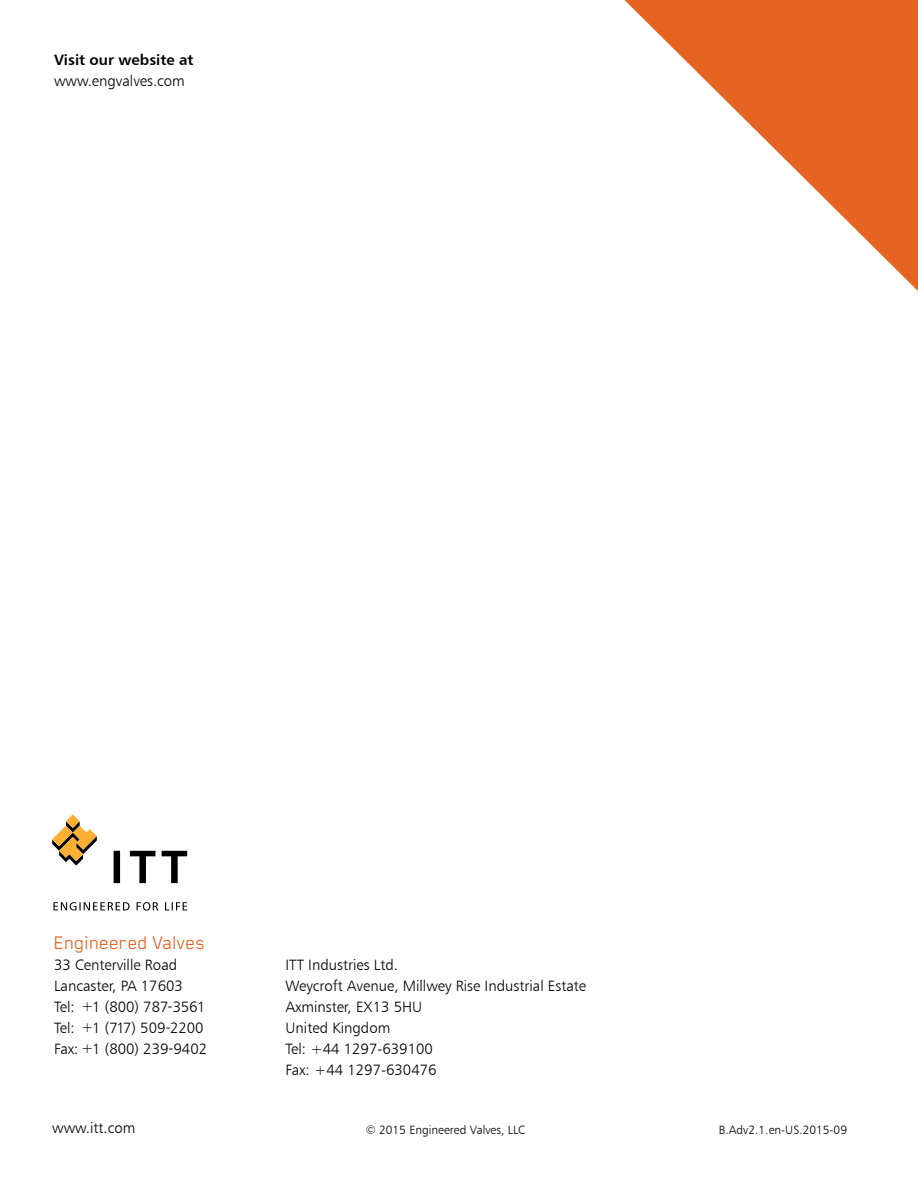
<style>
.page{position:relative;width:918px;height:1188px;background:#fff}
.page>*{position:absolute;margin:0;border:0;box-sizing:border-box;transform-origin:0 0}
.t1{font:21px "Blender Pro";color:#e66422}
.t2{font:15px/21px "Humanist 777 BT Light B";color:#000}
.t3{font:15px "Humanist 777 BT Bold B";color:#000}
.t4{font:12px "Humanist 777 BT Light B";color:#000}
</style>
<div class="page">
<svg style="left:624px;top:0;width:294px;height:291px"></svg>
<svg style="left:916px;top:0;width:2px;height:290px"></svg>
<svg style="left:53px;top:902px;width:77px;height:8px"></svg>
<svg style="left:137px;top:902px;width:21px;height:9px"></svg>
<svg style="left:165px;top:902px;width:22px;height:8px"></svg>
<svg style="left:114px;top:851px;width:6px;height:32px"></svg>
<svg style="left:130px;top:851px;width:25px;height:32px"></svg>
<svg style="left:162px;top:851px;width:25px;height:32px"></svg>
<svg style="left:52px;top:814px;width:45px;height:52px"></svg>
<p class="t3" style="left:54px;top:50px;width:141px">Visit our website at</p>
<p class="t2" style="left:54px;top:70px;width:132px">www.engvalves.com</p>
<h1 class="t1" style="left:54px;top:931px;width:153px">Engineered Valves</h1>
<p class="t2" style="left:54px;top:954px;width:155px">33 Centerville Road<br>Lancaster, PA 17603<br>Tel: +1 (800) 787-3561<br>Tel: +1 (717) 509-2200<br>Fax: +1 (800) 239-9402</p>
<p class="t2" style="left:285px;top:954px;width:302px">ITT Industries Ltd.<br>Weycroft Avenue, Millwey Rise Industrial Estate<br>Axminster, EX13 5HU<br>United Kingdom<br>Tel: +44 1297-639100<br>Fax: +44 1297-630476</p>
<p class="t2" style="left:52px;top:1117px;width:85px">www.itt.com</p>
<p class="t4" style="left:366px;top:1122px;width:161px">© 2015 Engineered Valves, LLC</p>
<p class="t4" style="left:719px;top:1122px;width:130px">B.Adv2.1.en-US.2015-09</p>
</div>
